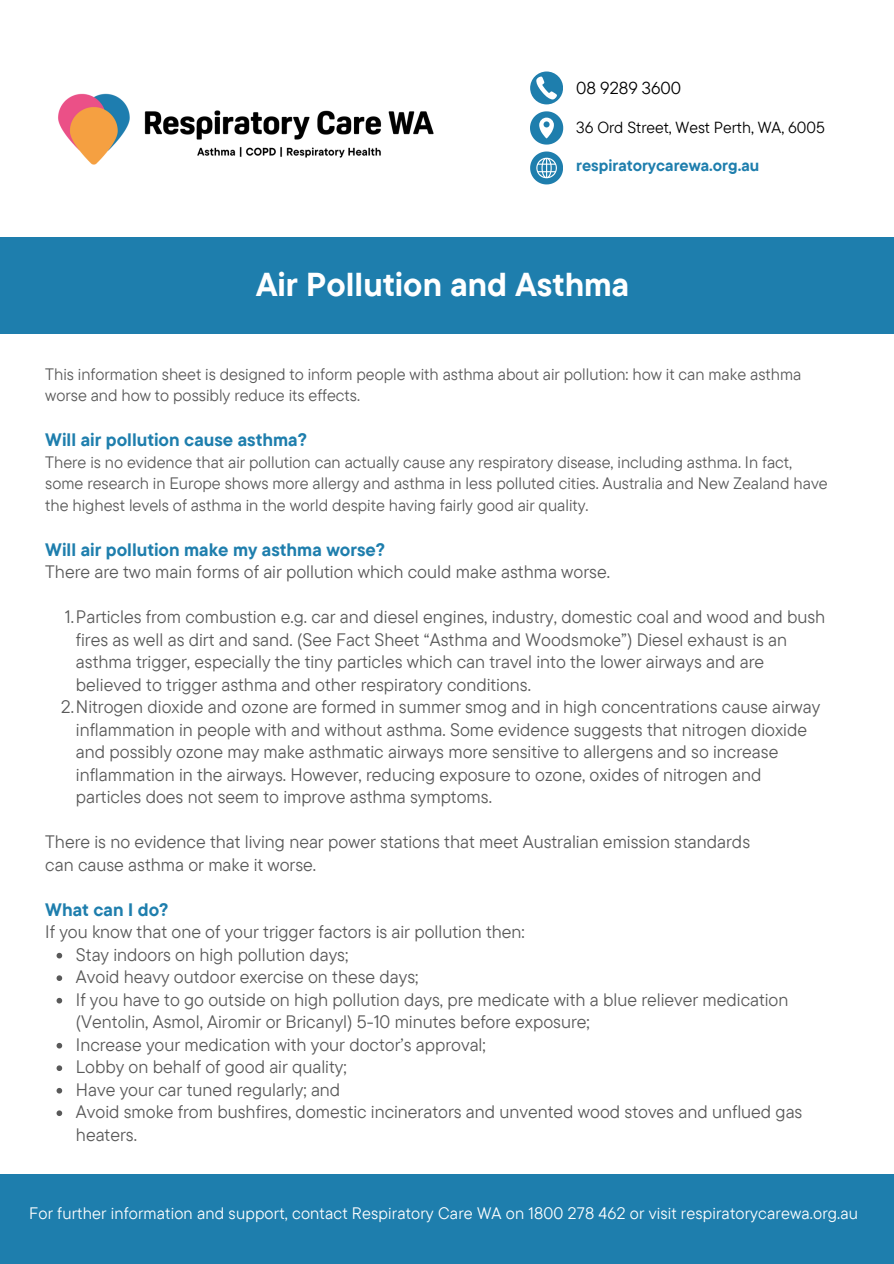
<style>
.page{position:relative;width:894px;height:1264px;background:#fff}
.page>*{position:absolute;margin:0;border:0;box-sizing:border-box;transform-origin:0 0}
.t1{font:700 33px "TT Commons Pro";color:#fff}
.t2{font:18px/22.5px "TT Commons Pro";color:#595959}
.t3{font:700 18px "TT Commons Pro";color:#1e7ead}
.t4{font:17.25px "TT Commons Pro";color:#000}
.t5{font:16.5px/21.3px "TT Commons Pro";color:#595959}
.t6{font:16.5px "TT Commons Pro";letter-spacing:.01em;color:#fff}
.t7{font:16.05px "TT Commons Pro";color:#000}
.t8{font:700 16.05px "TT Commons Pro";color:#1e7ead}
.s1{font-weight:700;color:#1e7ead}
</style>
<div class="page">
<svg style="left:57px;top:952px;width:5px;height:6px"></svg>
<svg style="left:57px;top:975px;width:5px;height:6px"></svg>
<svg style="left:57px;top:997px;width:5px;height:6px"></svg>
<svg style="left:57px;top:1042px;width:5px;height:6px"></svg>
<svg style="left:57px;top:1065px;width:5px;height:6px"></svg>
<svg style="left:57px;top:1087px;width:5px;height:6px"></svg>
<svg style="left:57px;top:1110px;width:5px;height:6px"></svg>
<div style="left:0;top:237px;width:893px;height:97px;background:#1e7ead"></div>
<img style="left:58px;top:93px;width:376px;height:72px">
<svg style="left:530px;top:71px;width:32px;height:33px"></svg>
<svg style="left:530px;top:111px;width:33px;height:34px"></svg>
<svg style="left:530px;top:151px;width:32px;height:33px"></svg>
<div style="left:0;top:1174px;width:893px;height:89px;background:#1e7ead"></div>
<p class="t4" style="left:576px;top:76px;width:106px">08 9289 3600</p>
<p class="t7" style="left:576px;top:116px;width:250px">36 Ord Street, West Perth, WA, 6005</p>
<p class="t8" style="left:576px;top:155px;width:184px">respiratorycarewa.org.au</p>
<h2 class="t1" style="left:256px;top:263px;width:374px">Air Pollution and Asthma</h2>
<p class="t5" style="left:45px;top:363px;width:757px">This information sheet is designed to inform people with asthma about air pollution: how it can make asthma worse and how to possibly reduce its effects.</p>
<p class="t3" style="left:45px;top:428px;width:263px">Will air pollution cause asthma?</p>
<p class="t5" style="left:45px;top:451px;width:783px">There is no evidence that air pollution can actually cause any respiratory disease, including asthma. In fact, some research in Europe shows more allergy and asthma in less polluted cities. Australia and New Zealand have the highest levels of asthma in the world despite having fairly good air quality.</p>
<h2 class="t2" style="left:45px;top:537px;width:566px"><span class="s1">Will air pollution make my asthma worse?<br></span>There are two main forms of air pollution which could make asthma worse.</h2>
<p class="t2" style="left:76px;top:605px;width:750px;text-indent:-11px">1.Particles from combustion e.g. car and diesel engines, industry, domestic coal and wood and bush fires as well as dirt and sand. (See Fact Sheet “Asthma and Woodsmoke”) Diesel exhaust is an asthma trigger, especially the tiny particles which can travel into the lower airways and are believed to trigger asthma and other respiratory conditions.</p>
<p class="t2" style="left:76px;top:695px;width:745px;text-indent:-15px">2.Nitrogen dioxide and ozone are formed in summer smog and in high concentrations cause airway inflammation in people with and without asthma. Some evidence suggests that nitrogen dioxide and possibly ozone may make asthmatic airways more sensitive to allergens and so increase inflammation in the airways. However, reducing exposure to ozone, oxides of nitrogen and particles does not seem to improve asthma symptoms.</p>
<p class="t2" style="left:45px;top:830px;width:706px">There is no evidence that living near power stations that meet Australian emission standards can cause asthma or make it worse.</p>
<h3 class="t2" style="left:45px;top:897px;width:481px"><span class="s1">What can I do?<br></span>If you know that one of your trigger factors is air pollution then:</h3>
<h1 class="t2" style="left:76px;top:942px;width:274px">Stay indoors on high pollution days;</h1>
<h2 class="t2" style="left:76px;top:965px;width:344px">Avoid heavy outdoor exercise on these days;</h2>
<h2 class="t2" style="left:76px;top:987px;width:713px">If you have to go outside on high pollution days, pre medicate with a blue reliever medication (Ventolin, Asmol, Airomir or Bricanyl) 5-10 minutes before exposure;</h2>
<h2 class="t2" style="left:76px;top:1032px;width:411px">Increase your medication with your doctor’s approval;</h2>
<p class="t2" style="left:76px;top:1055px;width:272px">Lobby on behalf of good air quality;</p>
<p class="t2" style="left:76px;top:1077px;width:266px">Have your car tuned regularly; and</p>
<h2 class="t2" style="left:76px;top:1100px;width:727px">Avoid smoke from bushfires, domestic incinerators and unvented wood stoves and unflued gas heaters.</h2>
<p class="t6" style="left:29px;top:1202px;width:830px">For further information and support, contact Respiratory Care WA on 1800 278 462 or visit respiratorycarewa.org.au</p>
</div>
